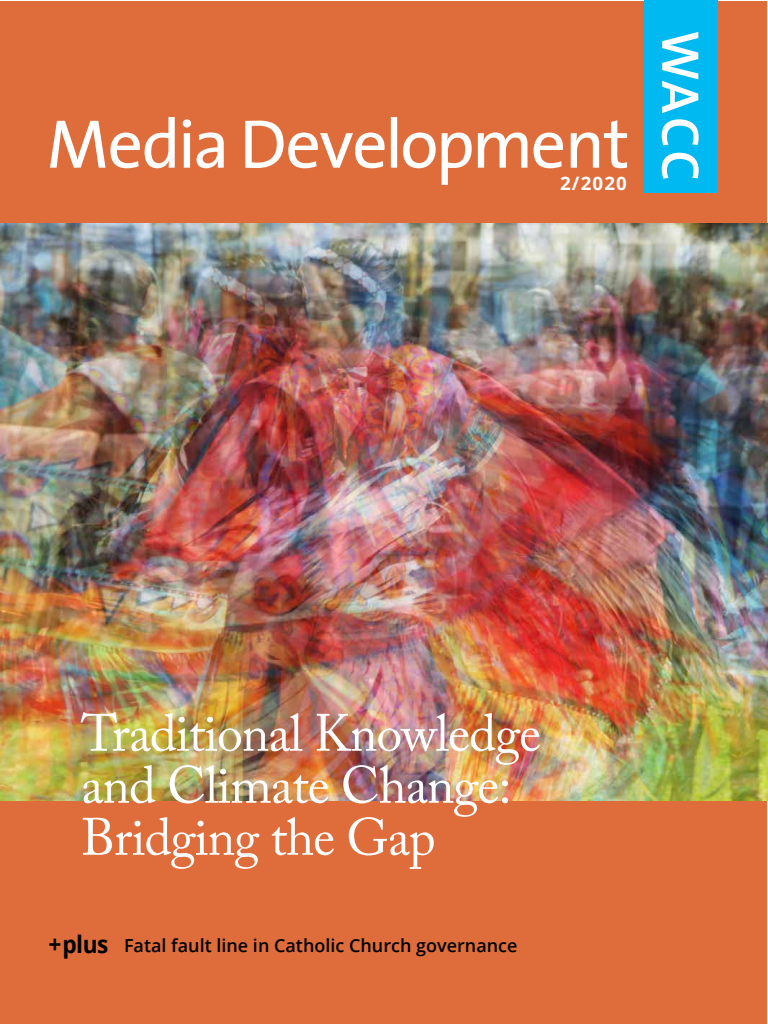
<style>
.page{position:relative;width:768px;height:1024px;background:#fff}
.page>*{position:absolute;margin:0;border:0;box-sizing:border-box;transform-origin:0 0}
.t1{font:52px/52px "Adobe Caslon Pro";letter-spacing:-.02em;color:#fff}
.t2{font:700 18.6px "Open Sans";color:#fff}
.t3{font:600 18px "Open Sans";color:#000}
.s1{font-weight:700;font-size:24px}
</style>
<div class="page">
<div style="left:0;top:1px;width:768px;height:1023px;background:#df6d3b"></div>
<img style="left:0;top:223px;width:768px;height:578px">
<div style="left:644px;top:0;width:74px;height:193px;background:#00b9f1"></div>
<svg style="left:662px;top:32px;width:37px;height:147px"></svg>
<svg style="left:50px;top:117px;width:577px;height:68px"></svg>
<p class="t2" style="left:560px;top:170px;width:68px">2/2020</p>
<p class="t1" style="left:81px;top:707px;width:462px">Traditional Knowledge and Climate Change:<br>Bridging the Gap</p>
<p class="t3" style="left:48px;top:933px;width:471px"><span class="s1">+plus</span> Fatal fault line in Catholic Church governance</p>
</div>
